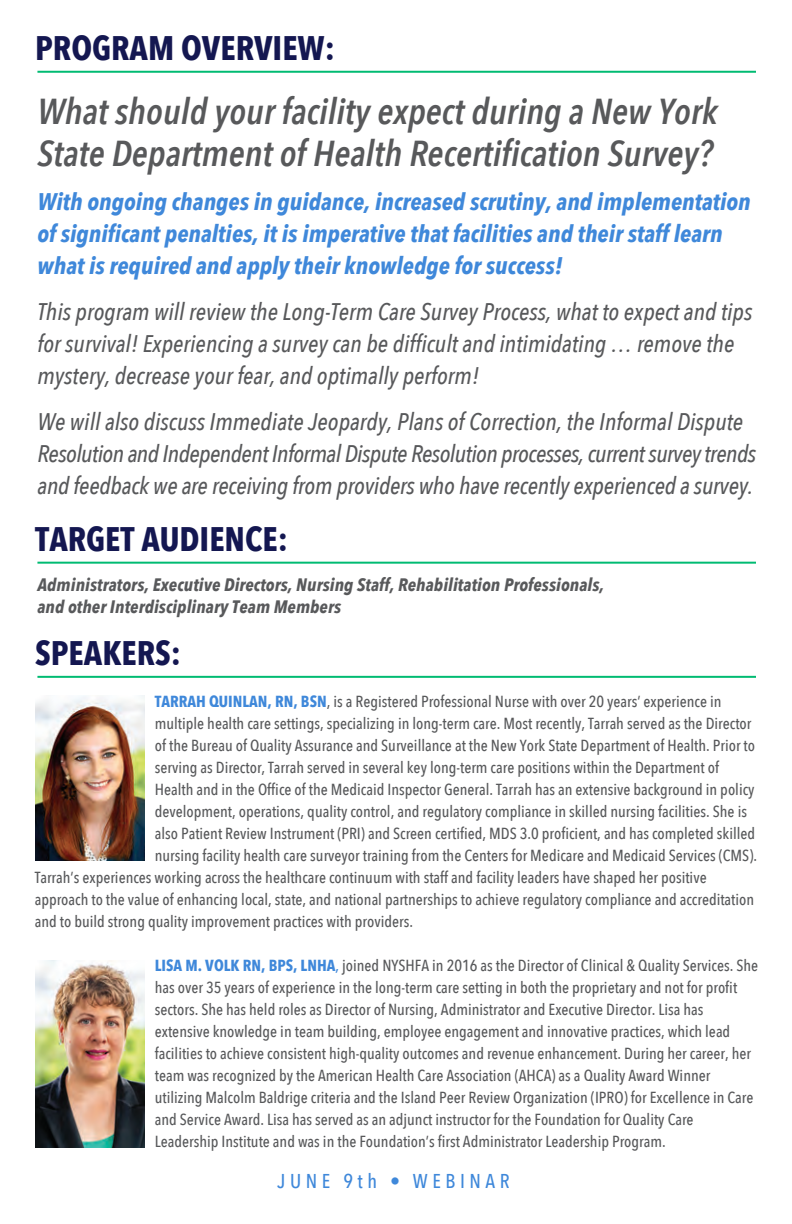
<style>
.page{position:relative;width:792px;height:1224px;background:#fff}
.page>*{position:absolute;margin:0;border:0;box-sizing:border-box;transform-origin:0 0}
.t1{font:italic 600 36px/42px "Avenir Next Condensed";color:#58595b}
.t2{font:700 34px "Avenir Next Condensed";color:#141751}
.t3{font:italic 500 24px/32px "Avenir Next Condensed";color:#58595b}
.t4{font:italic 700 24px/32px "Avenir Next Condensed";color:#3f88da}
.t5{font:500 20px "Avenir Next Condensed";letter-spacing:.23em;color:#3f88da}
.t6{font:italic 700 18px/22px "Avenir Next Condensed";letter-spacing:.005em;color:#58595b}
.t7{font:500 16px/22px "Avenir Next Condensed";color:#58595b}
.s1{font-weight:700;color:#3f88da}
.s2{font-family:"Myriad Pro";font-weight:400;color:#3f88da}
</style>
<div class="page">
<hr style="left:37px;top:71px;width:719px;height:2px;background:#00bb72">
<hr style="left:37px;top:562px;width:719px;height:2px;background:#00bb72">
<hr style="left:37px;top:676px;width:719px;height:2px;background:#00bb72">
<img style="left:36px;top:960px;width:109px;height:188px">
<img style="left:36px;top:695px;width:109px;height:166px">
<h2 class="t2" style="left:35px;top:27px;width:301px">PROGRAM OVERVIEW:</h2>
<h1 class="t1" style="left:37px;top:90px;width:682px">What should your facility expect during a New York<br>State Department of Health Recertification Survey?</h1>
<h3 class="t4" style="left:37px;top:185px;width:715px">With ongoing changes in guidance, increased scrutiny, and implementation of significant penalties, it is imperative that facilities and their staff learn what is required and apply their knowledge for success!</h3>
<h3 class="t3" style="left:37px;top:295px;width:717px">This program will review the Long-Term Care Survey Process, what to expect and tips for survival! Experiencing a survey can be difficult and intimidating … remove the mystery, decrease your fear, and optimally perform!</h3>
<p class="t3" style="left:37px;top:405px;width:720px">We will also discuss Immediate Jeopardy, Plans of Correction, the Informal Dispute<br>Resolution and Independent Informal Dispute Resolution processes, current survey trends and feedback we are receiving from providers who have recently experienced a survey.</p>
<h2 class="t2" style="left:35px;top:518px;width:254px">TARGET AUDIENCE:</h2>
<p class="t6" style="left:37px;top:574px;width:568px">Administrators, Executive Directors, Nursing Staff, Rehabilitation Professionals, and other Interdisciplinary Team Members</p>
<h2 class="t2" style="left:35px;top:632px;width:147px">SPEAKERS:</h2>
<p class="t7" style="left:155px;top:691px;width:568px"><span class="s1">TARRAH QUINLAN, RN, BSN</span>, is a Registered Professional Nurse with over 20 years’ experience in</p>
<p class="t7" style="left:155px;top:713px;width:598px">multiple health care settings, specializing in long-term care. Most recently, Tarrah served as the Director</p>
<p class="t7" style="left:155px;top:735px;width:602px">of the Bureau of Quality Assurance and Surveillance at the New York State Department of Health. Prior to</p>
<p class="t7" style="left:155px;top:757px;width:566px">serving as Director, Tarrah served in several key long-term care positions within the Department of</p>
<p class="t7" style="left:155px;top:779px;width:601px">Health and in the Office of the Medicaid Inspector General. Tarrah has an extensive background in policy</p>
<p class="t7" style="left:155px;top:801px;width:594px">development, operations, quality control, and regulatory compliance in skilled nursing facilities. She is</p>
<p class="t7" style="left:155px;top:823px;width:602px">also Patient Review Instrument (PRI) and Screen certified, MDS 3.0 proficient, and has completed skilled</p>
<p class="t7" style="left:155px;top:845px;width:604px">nursing facility health care surveyor training from the Centers for Medicare and Medicaid Services (CMS).</p>
<p class="t7" style="left:35px;top:867px;width:673px">Tarrah’s experiences working across the healthcare continuum with staff and facility leaders have shaped her positive</p>
<p class="t7" style="left:35px;top:889px;width:721px">approach to the value of enhancing local, state, and national partnerships to achieve regulatory compliance and accreditation</p>
<p class="t7" style="left:35px;top:911px;width:380px">and to build strong quality improvement practices with providers.</p>
<p class="t7" style="left:155px;top:955px;width:605px"><span class="s1">LISA M. VOLK RN, BPS, LNHA</span><span class="s2">,</span> joined NYSHFA in 2016 as the Director of Clinical &amp; Quality Services. She has over 35 years of experience in the long-term care setting in both the proprietary and not for profit sectors. She has held roles as Director of Nursing, Administrator and Executive Director. Lisa has extensive knowledge in team building, employee engagement and innovative practices, which lead facilities to achieve consistent high-quality outcomes and revenue enhancement. During her career, her team was recognized by the American Health Care Association (AHCA) as a Quality Award Winner utilizing Malcolm Baldrige criteria and the Island Peer Review Organization (IPRO) for Excellence in Care and Service Award. Lisa has served as an adjunct instructor for the Foundation for Quality Care Leadership Institute and was in the Foundation’s first Administrator Leadership Program.</p>
<p class="t5" style="left:278px;top:1169px;width:234px">JUNE 9th • WEBINAR</p>
</div>
